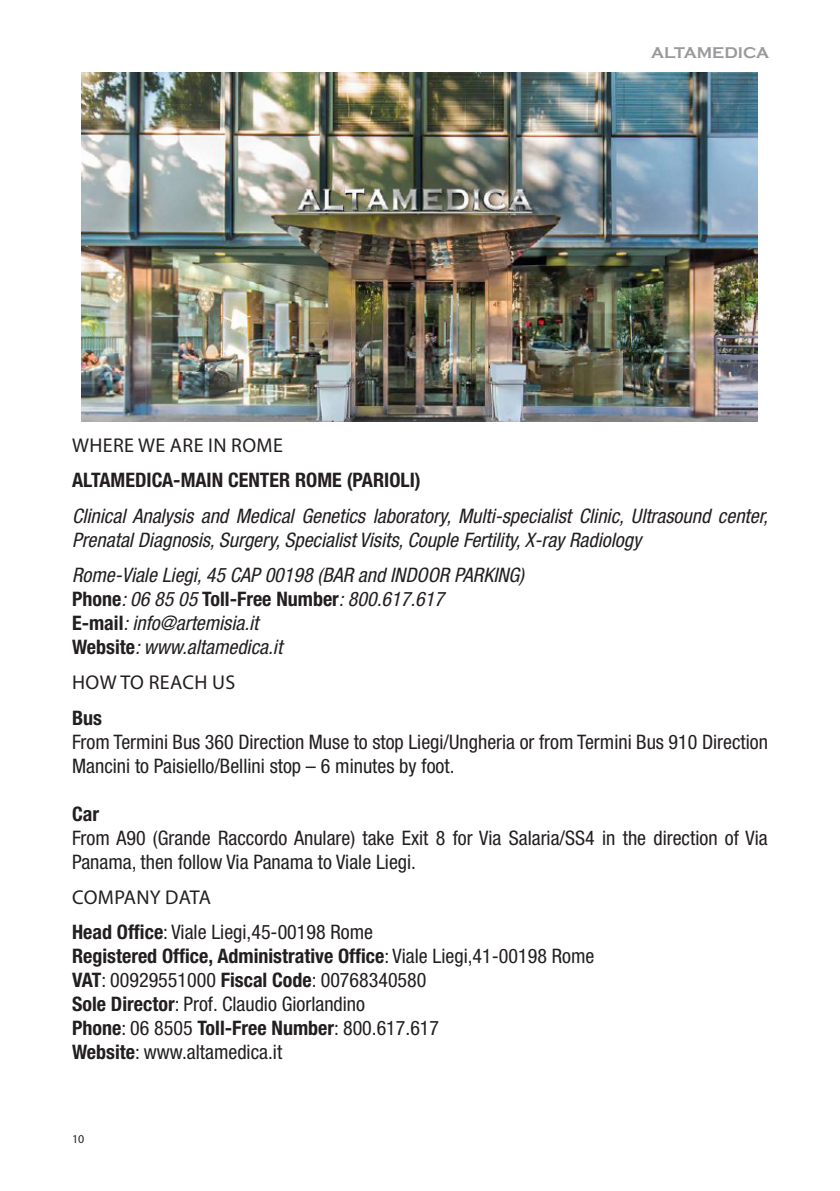
<style>
.page{position:relative;width:840px;height:1191px;background:#fff}
.page>*{position:absolute;margin:0;border:0;box-sizing:border-box;transform-origin:0 0}
.Brochure_Alta{font:condensed 20px/24px "Helvetica Neue LT Std";color:#231f20}
.Brochure_Alta-2{font:italic condensed 20px/24px "Helvetica Neue LT Std";color:#231f20}
.Brochure_Alta-3{font:700 condensed 20px "Helvetica Neue LT Std";color:#231f20}
.Brochure_Alta-4{font:20px "Myriad Pro";letter-spacing:.02em;color:#231f20}
.t1{font:700 16px "Copperplate Gothic";color:#99989b}
.t2{font:12px "Myriad Pro";color:#231f20}
.s1{font-weight:400;font-style:italic}
.s2{font-weight:700;font-style:normal}
.s3{font-weight:700}
.s4{font-weight:400}
</style>
<div class="page">
<img style="left:81px;top:72px;width:676px;height:349px">
<p class="t1" style="left:650px;top:44px;width:120px">ALTAMEDICA</p>
<p class="Brochure_Alta-4" style="left:72px;top:433px;width:212px">WHERE WE ARE IN ROME</p>
<p class="Brochure_Alta-3" style="left:72px;top:468px;width:350px">ALTAMEDICA-MAIN CENTER ROME (PARIOLI)</p>
<p class="Brochure_Alta-2" style="left:72px;top:504px;width:697px">Clinical Analysis and Medical Genetics laboratory, Multi-specialist Clinic, Ultrasound center,<br>Prenatal Diagnosis, Surgery, Specialist Visits, Couple Fertility, X-ray Radiology</p>
<p class="Brochure_Alta-2" style="left:72px;top:563px;width:453px">Rome-Viale Liegi, 45 CAP 00198 (BAR and INDOOR PARKING)</p>
<p class="Brochure_Alta-3" style="left:72px;top:587px;width:373px">Phone<span class="s1">: 06 85 05</span> Toll-Free Number<span class="s1">: 800.617.617</span></p>
<p class="Brochure_Alta-2" style="left:72px;top:611px;width:188px"><span class="s2">E-mail</span>: info@artemisia.it</p>
<p class="Brochure_Alta-2" style="left:72px;top:635px;width:211px"><span class="s2">Website</span>: www.altamedica.it</p>
<p class="Brochure_Alta-4" style="left:72px;top:670px;width:165px">HOW TO REACH US</p>
<p class="Brochure_Alta-3" style="left:72px;top:705px;width:31px">Bus</p>
<p class="Brochure_Alta" style="left:72px;top:729px;width:697px">From Termini Bus 360 Direction Muse to stop Liegi/Ungheria or from Termini Bus 910 Direction<br>Mancini to Paisiello/Bellini stop – 6 minutes by foot.</p>
<p class="Brochure_Alta-3" style="left:72px;top:801px;width:29px">Car</p>
<p class="Brochure_Alta" style="left:72px;top:825px;width:696px">From A90 (Grande Raccordo Anulare) take Exit 8 for Via Salaria/SS4 in the direction of Via<br>Panama, then follow Via Panama to Viale Liegi.</p>
<p class="Brochure_Alta-4" style="left:72px;top:885px;width:140px">COMPANY DATA</p>
<p class="Brochure_Alta" style="left:72px;top:920px;width:302px"><span class="s3">Head Office</span>: Viale Liegi,45-00198 Rome</p>
<p class="Brochure_Alta-3" style="left:72px;top:944px;width:523px">Registered Office, Administrative Office<span class="s4">: Viale Liegi,41-00198 Rome</span></p>
<p class="Brochure_Alta" style="left:72px;top:968px;width:355px"><span class="s3">VAT</span>: 00929551000 <span class="s3">Fiscal Code</span>: 00768340580</p>
<p class="Brochure_Alta" style="left:72px;top:992px;width:294px"><span class="s3">Sole Director</span>: Prof. Claudio Giorlandino</p>
<p class="Brochure_Alta-3" style="left:72px;top:1016px;width:368px">Phone<span class="s4">: 06 8505</span> Toll-Free Number<span class="s4">: 800.617.617</span></p>
<p class="Brochure_Alta" style="left:72px;top:1040px;width:211px"><span class="s3">Website</span>: www.altamedica.it</p>
<p class="t2" style="left:72px;top:1131px;width:14px">10</p>
</div>
